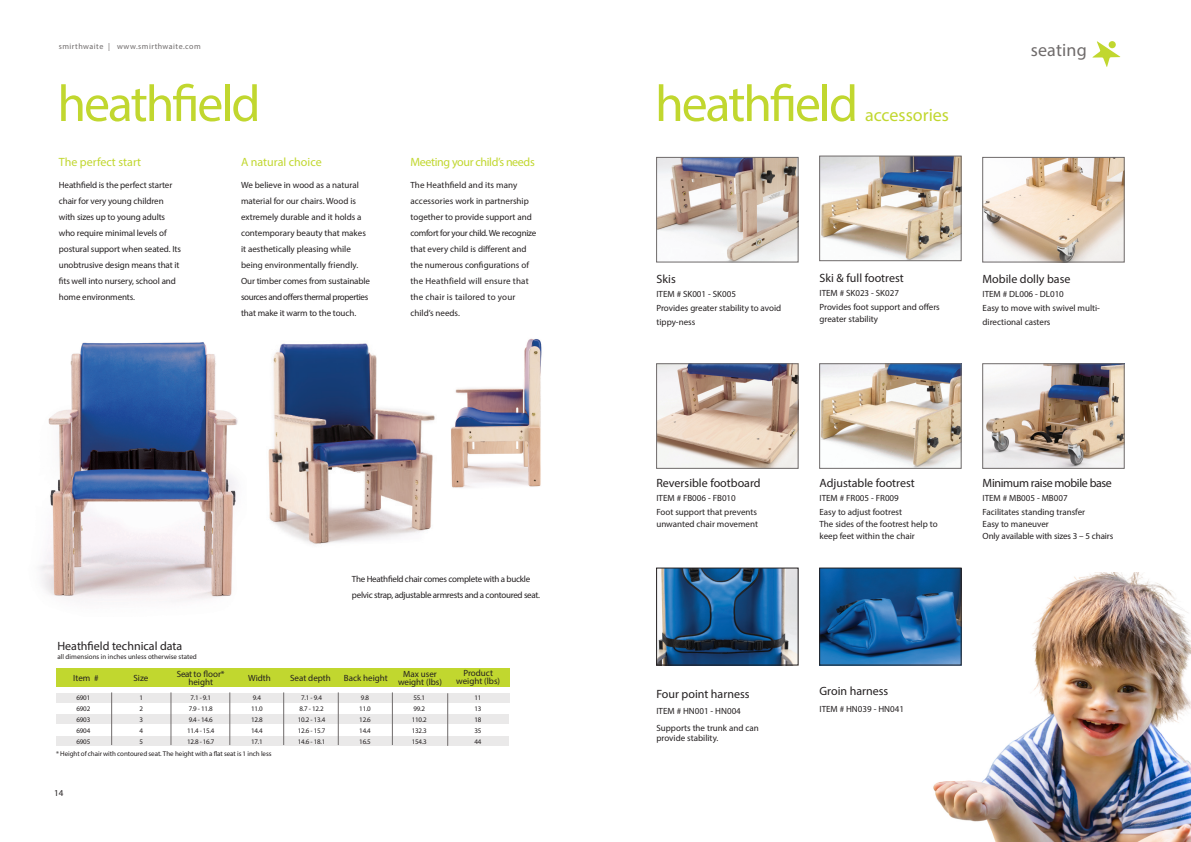
<style>
.page{position:relative;width:1191px;height:842px;background:#fff}
.page>*{position:absolute;margin:0;border:0;box-sizing:border-box;transform-origin:0 0}
.t1{font:51.8px "Myriad Pro";letter-spacing:-.04em;color:#c1d72f}
.t2{font:18px "Myriad Pro";color:#c1d72f}
.t3{font:18px "Myriad Pro";letter-spacing:.01em;color:#6f6b6b}
.Subhead{font:12px "Myriad Pro";color:#231f20}
.Subhead-2{font:12px "Myriad Pro";letter-spacing:-.005em;color:#c1d72f}
.Subhead-3{font:12px "Myriad Pro";letter-spacing:-.03em;color:#c1d72f}
.Subhead-4{font:12px "Myriad Pro";letter-spacing:-.03em;color:#231f20}
.text{font:9px/16px "Myriad Pro";letter-spacing:-.005em;color:#231f20}
.Subhead-5{font:9px/14px "Myriad Pro";color:#231f20}
.text-2{font:9px/16px "Myriad Pro";letter-spacing:-.03em;color:#231f20}
.t4{font:8px "Myriad Pro";letter-spacing:.06em;color:#6f6b6b}
.t5{font:7px "Myriad Pro";letter-spacing:-.01em;color:#231f20}
</style>
<div class="page">
<img style="left:268px;top:343px;width:167px;height:202px">
<img style="left:451px;top:338px;width:91px;height:150px">
<img style="left:39px;top:342px;width:199px;height:259px">
<svg style="left:1092px;top:41px;width:28px;height:26px"></svg>
<div style="left:1108px;top:41px;width:7px;height:7px;background:#c1d72f;border-radius:50%"></div>
<div style="left:56px;top:668px;width:453px;height:19px;background:#c1d72f"></div>
<div style="left:56px;top:693px;width:453px;height:10px;background:#eae9e9"></div>
<div style="left:56px;top:714px;width:453px;height:10px;background:#eae9e9"></div>
<div style="left:56px;top:736px;width:452px;height:10px;background:#eae9e9"></div>
<hr style="left:111px;top:692px;width:1px;height:53px;background:#6f6b6b">
<hr style="left:230px;top:692px;width:1px;height:53px;background:#6f6b6b">
<hr style="left:283px;top:692px;width:1px;height:53px;background:#6f6b6b">
<hr style="left:338px;top:692px;width:1px;height:53px;background:#6f6b6b">
<hr style="left:392px;top:692px;width:1px;height:53px;background:#6f6b6b">
<hr style="left:171px;top:692px;width:1px;height:53px;background:#6f6b6b">
<img style="left:928px;top:573px;width:263px;height:269px">
<img style="left:658px;top:159px;width:138px;height:101px">
<div style="left:656px;top:157px;width:142px;height:105px;border:1px solid #6f6b6b"></div>
<img style="left:658px;top:366px;width:138px;height:100px">
<div style="left:656px;top:364px;width:142px;height:104px;border:1px solid #6f6b6b"></div>
<img style="left:821px;top:366px;width:138px;height:100px">
<div style="left:819px;top:364px;width:142px;height:104px;border:1px solid #6f6b6b"></div>
<img style="left:821px;top:158px;width:138px;height:101px">
<div style="left:819px;top:156px;width:142px;height:105px;border:1px solid #6f6b6b"></div>
<img style="left:984px;top:159px;width:138px;height:101px">
<div style="left:982px;top:157px;width:142px;height:105px;border:1px solid #6f6b6b"></div>
<img style="left:984px;top:366px;width:138px;height:100px">
<div style="left:982px;top:364px;width:142px;height:104px;border:1px solid #6f6b6b"></div>
<hr style="left:447px;top:693px;width:1px;height:53px;background:#6f6b6b">
<img style="left:658px;top:570px;width:138px;height:93px">
<div style="left:656px;top:568px;width:142px;height:97px;border:1px solid #231f20"></div>
<img style="left:821px;top:570px;width:138px;height:93px">
<div style="left:819px;top:568px;width:142px;height:97px;border:1px solid #231f20"></div>
<p class="t4" style="left:59px;top:42px;width:143px">smirthwaite | www.smirthwaite.com</p>
<p class="t1" style="left:57px;top:72px;width:205px">heathfield</p>
<p class="Subhead-2" style="left:59px;top:154px;width:84px">The perfect start</p>
<p class="text" style="left:59px;top:176px;width:124px">Heathfield is the perfect starter chair for very young children with sizes up to young adults who require minimal levels of postural support when seated. Its unobtrusive design means that it fits well into nursery, school and home environments.</p>
<p class="Subhead-2" style="left:241px;top:154px;width:82px">A natural choice</p>
<p class="text" style="left:241px;top:176px;width:131px">We believe in wood as a natural material for our chairs. Wood is extremely durable and it holds a contemporary beauty that makes it aesthetically pleasing while being environmentally friendly.<br>Our timber comes from sustainable sources and offers thermal properties that make it warm to the touch.</p>
<p class="Subhead-3" style="left:410px;top:154px;width:126px">Meeting your child’s needs</p>
<p class="text" style="left:410px;top:176px;width:127px">The Heathfield and its many accessories work in partnership together to provide support and comfort for your child. We recognize that every child is different and the numerous configurations of the Heathfield will ensure that the chair is tailored to your child’s needs.</p>
<p class="text-2" style="left:352px;top:571px;width:190px">The Heathfield chair comes complete with a buckle pelvic strap, adjustable armrests and a contoured seat.</p>
<p class="Subhead" style="left:57px;top:639px;width:126px">Heathfield technical data</p>
<p class="t5" style="left:57px;top:652px;width:141px">all dimensions in inches unless otherwise stated</p>
<p class="text" style="left:73px;top:670px;width:27px">Item #</p>
<p class="text" style="left:134px;top:670px;width:16px">Size</p>
<p class="text" style="left:177px;top:670px;width:49px;line-height:8px;text-align:center">Seat to floor* height</p>
<p class="text" style="left:248px;top:670px;width:24px">Width</p>
<p class="text" style="left:290px;top:670px;width:42px">Seat depth</p>
<p class="text" style="left:344px;top:670px;width:45px">Back height</p>
<p class="t5" style="left:77px;top:693px;width:15px">6901</p>
<p class="t5" style="left:77px;top:704px;width:15px">6902</p>
<p class="t5" style="left:77px;top:715px;width:15px">6903</p>
<p class="t5" style="left:77px;top:726px;width:15px">6904</p>
<p class="t5" style="left:77px;top:737px;width:15px">6905</p>
<p class="t5" style="left:190px;top:693px;width:22px">7.1 - 9.1</p>
<p class="t5" style="left:189px;top:704px;width:26px">7.9 - 11.8</p>
<p class="t5" style="left:189px;top:715px;width:26px">9.4 - 14.6</p>
<p class="t5" style="left:187px;top:726px;width:29px">11.4 - 15.4</p>
<p class="t5" style="left:187px;top:737px;width:29px">12.8 - 16.7</p>
<p class="t5" style="left:253px;top:693px;width:10px">9.4</p>
<p class="t5" style="left:251px;top:704px;width:13px">11.0</p>
<p class="t5" style="left:251px;top:715px;width:13px">12.8</p>
<p class="t5" style="left:251px;top:726px;width:13px">14.4</p>
<p class="t5" style="left:251px;top:737px;width:13px">17.1</p>
<p class="t5" style="left:301px;top:693px;width:22px">7.1 - 9.4</p>
<p class="t5" style="left:299px;top:704px;width:26px">8.7 - 12.2</p>
<p class="t5" style="left:298px;top:715px;width:29px">10.2 - 13.4</p>
<p class="t5" style="left:298px;top:726px;width:29px">12.6 - 15.7</p>
<p class="t5" style="left:298px;top:737px;width:29px">14.6 - 18.1</p>
<p class="t5" style="left:361px;top:693px;width:10px">9.8</p>
<p class="t5" style="left:359px;top:704px;width:13px">11.0</p>
<p class="t5" style="left:359px;top:715px;width:13px">12.6</p>
<p class="t5" style="left:359px;top:726px;width:13px">14.4</p>
<p class="t5" style="left:359px;top:737px;width:13px">16.5</p>
<p class="t5" style="left:139px;top:693px;width:5px">1</p>
<p class="t5" style="left:139px;top:704px;width:5px">2</p>
<p class="t5" style="left:139px;top:715px;width:5px">3</p>
<p class="t5" style="left:139px;top:726px;width:5px">4</p>
<p class="t5" style="left:139px;top:737px;width:5px">5</p>
<p class="t5" style="left:56px;top:749px;width:217px">* Height of chair with contoured seat. The height with a flat seat is 1 inch less</p>
<p class="text" style="left:398px;top:669px;width:45px;line-height:8px;text-align:center">Max user weight (lbs)</p>
<p class="t5" style="left:413px;top:693px;width:13px">55.1</p>
<p class="t5" style="left:413px;top:704px;width:13px">99.2</p>
<p class="t5" style="left:412px;top:715px;width:16px">110.2</p>
<p class="t5" style="left:412px;top:726px;width:16px">132.3</p>
<p class="t5" style="left:412px;top:737px;width:16px">154.3</p>
<p class="text" style="left:54px;top:785px;width:11px">14</p>
<p class="text" style="left:463px;top:665px;width:31px">Product</p>
<p class="text" style="left:456px;top:673px;width:45px">weight (lbs)</p>
<p class="t5" style="left:474px;top:693px;width:8px">11</p>
<p class="t5" style="left:474px;top:704px;width:8px">13</p>
<p class="t5" style="left:474px;top:715px;width:8px">18</p>
<p class="t5" style="left:474px;top:726px;width:8px">35</p>
<p class="t5" style="left:474px;top:737px;width:8px">44</p>
<p class="t1" style="left:655px;top:72px;width:205px">heathfield</p>
<p class="t2" style="left:865px;top:104px;width:86px">accessories</p>
<p class="t3" style="left:1030px;top:39px;width:58px">seating</p>
<p class="Subhead" style="left:656px;top:271px;width:21px">Skis</p>
<p class="Subhead-5" style="left:656px;top:287px;width:126px">ITEM # SK001 - SK005<br>Provides greater stability to avoid tippy-ness</p>
<p class="Subhead" style="left:819px;top:271px;width:86px">Ski &amp; full footrest</p>
<p class="Subhead-5" style="left:819px;top:286px;width:122px">ITEM # SK023 - SK027<br>Provides foot support and offers</p>
<p class="Subhead-5" style="left:819px;top:312px;width:60px">greater stability</p>
<p class="Subhead" style="left:982px;top:271px;width:89px">Mobile dolly base</p>
<p class="Subhead-5" style="left:982px;top:286px;width:119px">ITEM # DL006 - DL010<br>Easy to move with swivel multi&shy;directional casters</p>
<p class="Subhead" style="left:656px;top:475px;width:106px">Reversible footboard</p>
<p class="Subhead-5" style="left:656px;top:491px;width:102px">ITEM # FB006 - FB010<br>Foot support that prevents</p>
<p class="Subhead-5" style="left:656px;top:517px;width:103px">unwanted chair movement</p>
<p class="Subhead" style="left:656px;top:686px;width:95px">Four point harness</p>
<p class="Subhead-5" style="left:656px;top:704px;width:86px">ITEM # HN001 - HN004</p>
<p class="Subhead-5" style="left:656px;top:722px;width:104px;line-height:10.8px">Supports the trunk and can provide stability.</p>
<p class="Subhead" style="left:819px;top:475px;width:97px">Adjustable footrest</p>
<p class="Subhead-5" style="left:819px;top:491px;width:84px">ITEM # FR005 - FR009<br>Easy to adjust footrest</p>
<p class="Subhead-5" style="left:819px;top:518px;width:120px;line-height:12px">The sides of the footrest help to keep feet within the chair</p>
<p class="Subhead-4" style="left:982px;top:475px;width:131px">Minimum raise mobile base</p>
<p class="Subhead-5" style="left:982px;top:491px;width:104px">ITEM # MB005 - MB007<br>Facilitates standing transfer</p>
<p class="Subhead-5" style="left:982px;top:518px;width:132px;line-height:12px">Easy to maneuver<br>Only available with sizes 3 – 5 chairs</p>
<p class="Subhead" style="left:819px;top:684px;width:70px">Groin harness</p>
<p class="Subhead-5" style="left:819px;top:702px;width:86px">ITEM # HN039 - HN041</p>
</div>
